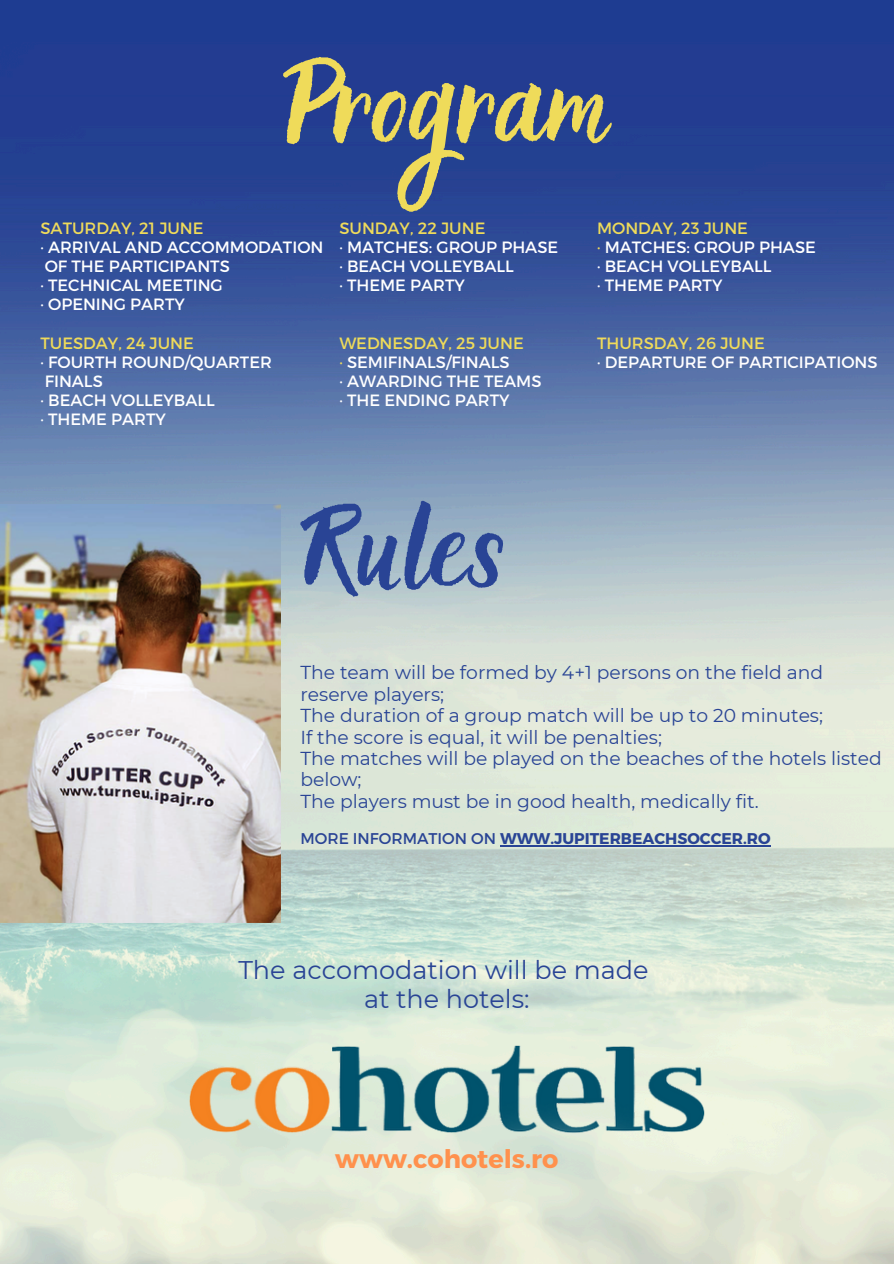
<style>
.page{position:relative;width:894px;height:1264px;background:#fff}
.page>*{position:absolute;margin:0;border:0;box-sizing:border-box;transform-origin:0 0}
.t1{font:90px "Holla";color:#efdb5a}
.t2{font:90px "Holla";color:#294495}
.t3{font:25.5px/29.2px "Montserrat";color:#294495;text-align:center}
.t4{font:700 25.5px "Montserrat";color:#ff914d}
.t5{font:18.75px/21.3px "Montserrat";color:#294495}
.t6{font:16.35px "Montserrat";color:#fff}
.t7{font:16.35px "Montserrat";color:#efdb5a}
.t8{font:700 15.6px "Montserrat";color:#294495}
.s1{color:#efdb5a}
.s2{font-weight:400}
</style>
<div class="page">
<img style="left:0;top:0;width:893px;height:1263px">
<img style="left:0;top:504px;width:280px;height:418px">
<img style="left:189px;top:1045px;width:515px;height:88px">
<hr style="left:500px;top:845px;width:270px;height:1px;background:#294495">
<h1 class="t1" style="left:283px;top:53px;width:329px">Program</h1>
<p class="t7" style="left:40px;top:217px;width:165px">SATURDAY, 21 JUNE</p>
<p class="t6" style="left:40px;top:236px;width:284px">· ARRIVAL AND ACCOMMODATION</p>
<p class="t6" style="left:45px;top:256px;width:187px">OF THE PARTICIPANTS</p>
<p class="t6" style="left:40px;top:275px;width:184px">· TECHNICAL MEETING</p>
<p class="t6" style="left:40px;top:294px;width:146px">· OPENING PARTY</p>
<p class="t7" style="left:40px;top:332px;width:155px">TUESDAY, 24 JUNE</p>
<p class="t6" style="left:40px;top:351px;width:233px">· FOURTH ROUND/QUARTER</p>
<p class="t6" style="left:45px;top:370px;width:60px">FINALS</p>
<p class="t6" style="left:40px;top:389px;width:176px">· BEACH VOLLEYBALL</p>
<p class="t6" style="left:40px;top:409px;width:127px">· THEME PARTY</p>
<p class="t7" style="left:339px;top:217px;width:147px">SUNDAY, 22 JUNE</p>
<p class="t6" style="left:339px;top:236px;width:220px">· MATCHES: GROUP PHASE</p>
<p class="t6" style="left:339px;top:256px;width:176px">· BEACH VOLLEYBALL</p>
<p class="t6" style="left:339px;top:275px;width:127px">· THEME PARTY</p>
<p class="t7" style="left:339px;top:332px;width:186px">WEDNESDAY, 25 JUNE</p>
<p class="t6" style="left:339px;top:351px;width:172px"><span class="s1">·</span> SEMIFINALS/FINALS</p>
<p class="t6" style="left:339px;top:370px;width:204px">· AWARDING THE TEAMS</p>
<p class="t6" style="left:339px;top:389px;width:172px">· THE ENDING PARTY</p>
<h1 class="t2" style="left:300px;top:498px;width:210px">Rules</h1>
<p class="t7" style="left:597px;top:217px;width:152px">MONDAY, 23 JUNE</p>
<p class="t6" style="left:597px;top:236px;width:220px"><span class="s1">·</span> MATCHES: GROUP PHASE</p>
<p class="t6" style="left:597px;top:256px;width:176px">· BEACH VOLLEYBALL</p>
<p class="t6" style="left:597px;top:275px;width:127px">· THEME PARTY</p>
<p class="t7" style="left:597px;top:332px;width:169px">THURSDAY, 26 JUNE</p>
<p class="t6" style="left:597px;top:351px;width:282px">· DEPARTURE OF PARTICIPATIONS</p>
<p class="t5" style="left:300px;top:662px;width:582px">The team will be formed by 4+1 persons on the field and reserve players;<br>The duration of a group match will be up to 20 minutes;<br>If the score is equal, it will be penalties;<br>The matches will be played on the beaches of the hotels listed below;<br>The players must be in good health, medically fit.</p>
<h4 class="t8" style="left:300px;top:828px;width:471px"><span class="s2">MORE INFORMATION ON</span> WWW.JUPITERBEACHSOCCER.RO</h4>
<p class="t3" style="left:238px;top:954px;width:411px">The accomodation will be made at the hotels:</p>
<h3 class="t4" style="left:335px;top:1142px;width:224px">www.cohotels.ro</h3>
</div>
